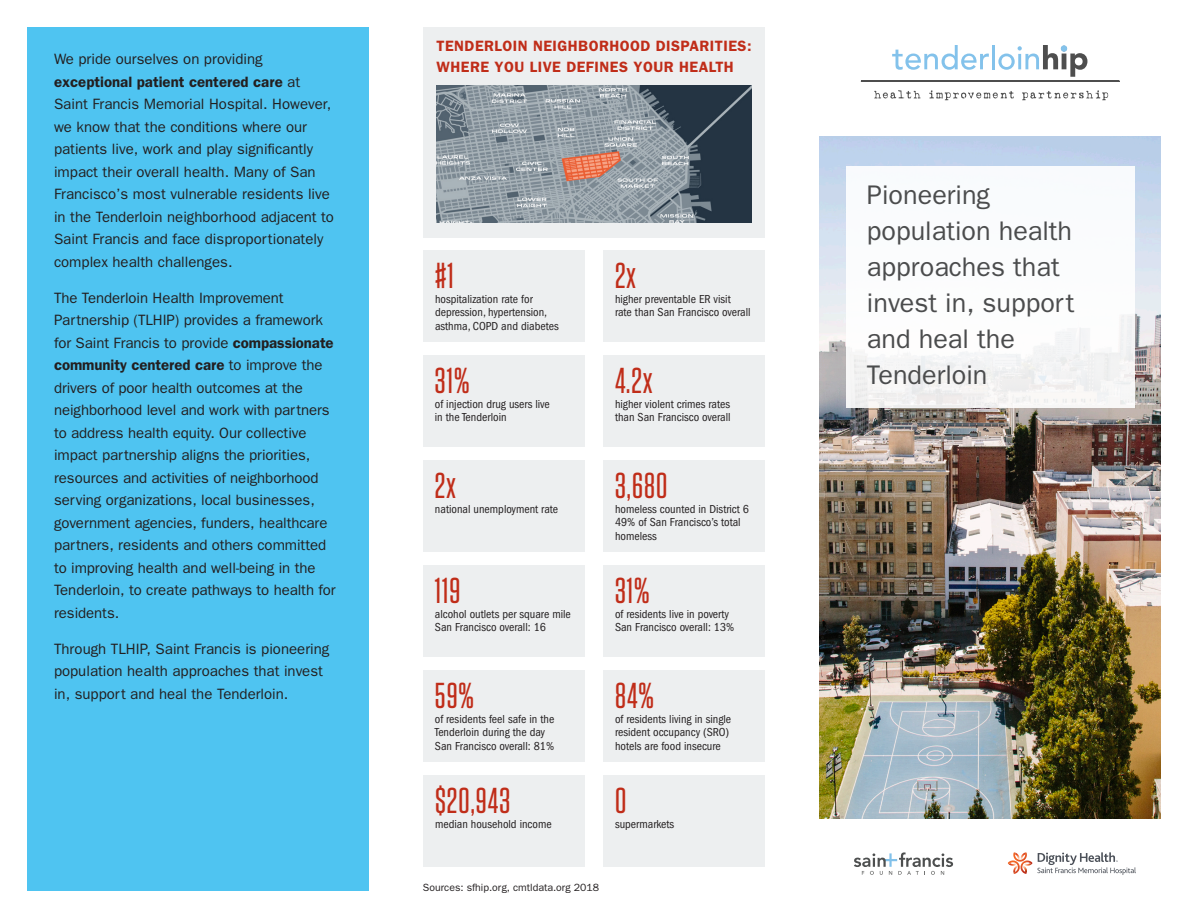
<style>
.page{position:relative;width:1188px;height:918px;background:#fff}
.page>*{position:absolute;margin:0;border:0;box-sizing:border-box;transform-origin:0 0}
._2-Big{font:500 36px "Tungsten Narrow";letter-spacing:.03em;color:#c02d19}
._2-Big-2{font:27px/36px "Franklin Gothic";color:#4b4c4d}
._1-Body_Text{font:15px/22.5px "Franklin Gothic";letter-spacing:-.005em;color:#231f20}
._1-Subhead{font:600 15px/21px "Franklin Gothic";letter-spacing:.03em;color:#c02d19}
._2-Facts{font:condensed 12px/13.5px "Franklin Gothic";color:#231f20}
._1-Body_Text-2{font:10.5px "Franklin Gothic";color:#231f20}
.s1{font-weight:600}
</style>
<div class="page">
<div style="left:27px;top:27px;width:342px;height:864px;background:#4fc4f1"></div>
<img style="left:819px;top:136px;width:342px;height:683px">
<svg style="left:874px;top:90px;width:46px;height:9px"></svg>
<svg style="left:929px;top:90px;width:85px;height:10px"></svg>
<svg style="left:1022px;top:90px;width:86px;height:10px"></svg>
<svg style="left:892px;top:45px;width:195px;height:32px"></svg>
<div style="left:1061px;top:45px;width:6px;height:7px;background:#83c2eb;border-radius:50%"></div>
<hr style="left:861px;top:81px;width:258px;height:1px;background:#4e4e4e">
<div style="left:423px;top:356px;width:162px;height:91px;background:#edeff0"></div>
<div style="left:603px;top:356px;width:162px;height:91px;background:#edeff0"></div>
<div style="left:423px;top:566px;width:162px;height:91px;background:#edeff0"></div>
<div style="left:423px;top:461px;width:162px;height:91px;background:#edeff0"></div>
<div style="left:423px;top:776px;width:162px;height:91px;background:#edeff0"></div>
<div style="left:603px;top:251px;width:162px;height:91px;background:#edeff0"></div>
<div style="left:423px;top:251px;width:162px;height:91px;background:#edeff0"></div>
<div style="left:423px;top:671px;width:162px;height:91px;background:#edeff0"></div>
<div style="left:603px;top:566px;width:162px;height:91px;background:#edeff0"></div>
<div style="left:603px;top:671px;width:162px;height:91px;background:#edeff0"></div>
<div style="left:603px;top:776px;width:162px;height:91px;background:#edeff0"></div>
<div style="left:603px;top:461px;width:162px;height:91px;background:#edeff0"></div>
<div style="left:846px;top:166px;width:288px;height:241px;background:#fff"></div>
<svg style="left:1008px;top:852px;width:128px;height:23px"></svg>
<svg style="left:854px;top:852px;width:99px;height:23px"></svg>
<div style="left:423px;top:27px;width:342px;height:210px;background:#edeff0"></div>
<img style="left:437px;top:85px;width:315px;height:137px">
<p class="_1-Body_Text" style="left:54px;top:48px;width:282px">We pride ourselves on providing <span class="s1">exceptional patient centered care</span> at Saint Francis Memorial Hospital. However, we know that the conditions where our patients live, work and play significantly impact their overall health. Many of San Francisco’s most vulnerable residents live in the Tenderloin neighborhood adjacent to Saint Francis and face disproportionately complex health challenges.</p>
<p class="_1-Body_Text" style="left:54px;top:286px;width:283px">The Tenderloin Health Improvement Partnership (TLHIP) provides a framework for Saint Francis to provide <span class="s1">compassionate community centered care</span> to improve the drivers of poor health outcomes at the neighborhood level and work with partners to address health equity. Our collective impact partnership aligns the priorities, resources and activities of neighborhood serving organizations, local businesses, government agencies, funders, healthcare partners, residents and others committed to improving health and well-being in the Tenderloin, to create pathways to health for residents.</p>
<p class="_1-Body_Text" style="left:54px;top:637px;width:277px">Through TLHIP, Saint Francis is pioneering population health approaches that invest in, support and heal the Tenderloin.</p>
<p class="_1-Subhead" style="left:437px;top:35px;width:317px">TENDERLOIN NEIGHBORHOOD DISPARITIES:<br>WHERE YOU LIVE DEFINES YOUR HEALTH</p>
<p class="_2-Big" style="left:435px;top:257px;width:20px">#1</p>
<p class="_2-Facts" style="left:435px;top:292px;width:125px">hospitalization rate for depression, hypertension, asthma, COPD and diabetes</p>
<p class="_2-Big" style="left:435px;top:362px;width:36px">31%</p>
<p class="_2-Facts" style="left:435px;top:397px;width:117px">of injection drug users live in the Tenderloin</p>
<p class="_2-Big" style="left:435px;top:467px;width:22px">2x</p>
<p class="_2-Facts" style="left:435px;top:502px;width:125px">national unemployment rate</p>
<p class="_2-Big" style="left:435px;top:572px;width:27px">119</p>
<p class="_2-Facts" style="left:435px;top:607px;width:138px">alcohol outlets per square mile</p>
<p class="_2-Facts" style="left:435px;top:621px;width:113px">San Francisco overall: 16</p>
<p class="_2-Big" style="left:435px;top:677px;width:41px">59%</p>
<p class="_2-Facts" style="left:435px;top:712px;width:121px">of residents feel safe in the<br>Tenderloin during the day</p>
<p class="_2-Facts" style="left:435px;top:739px;width:121px">San Francisco overall: 81%</p>
<p class="_2-Big" style="left:435px;top:782px;width:77px">$20,943</p>
<p class="_2-Facts" style="left:435px;top:817px;width:118px">median household income</p>
<p class="_2-Big" style="left:615px;top:257px;width:22px">2x</p>
<p class="_2-Facts" style="left:615px;top:292px;width:137px">higher preventable ER visit rate than San Francisco overall</p>
<p class="_2-Big" style="left:615px;top:362px;width:39px">4.2x</p>
<p class="_2-Facts" style="left:615px;top:397px;width:117px">higher violent crimes rates than San Francisco overall</p>
<p class="_2-Big" style="left:615px;top:467px;width:54px">3,680</p>
<p class="_2-Facts" style="left:615px;top:502px;width:136px">homeless counted in District 6<br>49% of San Francisco’s total homeless</p>
<p class="_2-Big" style="left:615px;top:572px;width:36px">31%</p>
<p class="_2-Facts" style="left:615px;top:607px;width:116px">of residents live in poverty</p>
<p class="_2-Facts" style="left:615px;top:621px;width:121px">San Francisco overall: 13%</p>
<p class="_2-Big" style="left:615px;top:677px;width:40px">84%</p>
<p class="_2-Facts" style="left:615px;top:712px;width:118px">of residents living in single resident occupancy (SRO) hotels are food insecure</p>
<p class="_2-Big" style="left:615px;top:782px;width:13px">0</p>
<p class="_2-Facts" style="left:615px;top:817px;width:61px">supermarkets</p>
<p class="_1-Body_Text-2" style="left:423px;top:881px;width:178px">Sources: sfhip.org, cmtldata.org 2018</p>
<p class="_2-Big-2" style="left:867px;top:176px;width:209px">Pioneering population health approaches that invest in, support and heal the<br>Tenderloin</p>
</div>
